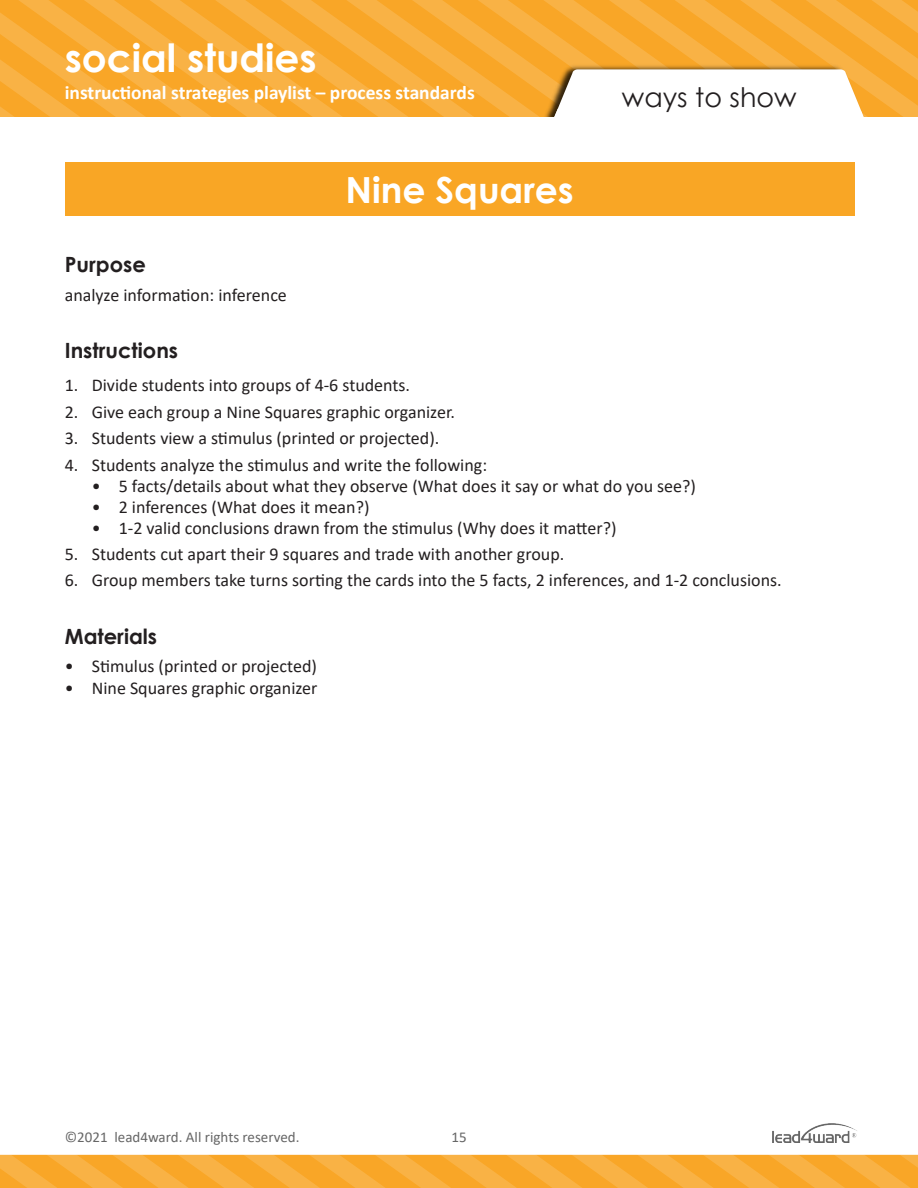
<style>
.page{position:relative;width:918px;height:1188px;background:#fff}
.page>*{position:absolute;margin:0;border:0;box-sizing:border-box;transform-origin:0 0}
.t1{font:700 39px "Century Gothic";color:#fff}
.Strategy_Name{font:700 36px "Century Gothic";color:#fff}
.t2{font:27px "Century Gothic";color:#231f20}
.Subheadings{font:700 21px "Century Gothic";color:#231f20}
.t3{font:700 19.5px "Calibri";color:#fff}
.t4{font:18px "Calibri";color:#231f20}
.t5{font:15px "Calibri";color:#666}
</style>
<div class="page">
<svg style="left:846px;top:0;width:61px;height:117px;fill:#f9a627"></svg>
<svg style="left:785px;top:0;width:61px;height:63px;fill:#f9a627"></svg>
<svg style="left:724px;top:0;width:61px;height:63px;fill:#f9a627"></svg>
<svg style="left:0;top:0;width:663px;height:117px;fill:#f9a627"></svg>
<img style="left:541px;top:63px;width:326px;height:54px">
<svg style="left:551px;top:69px;width:315px;height:48px"></svg>
<svg style="left:18px;top:1154px;width:30px;height:34px"></svg>
<svg style="left:48px;top:1154px;width:31px;height:34px"></svg>
<svg style="left:886px;top:1154px;width:32px;height:34px"></svg>
<svg style="left:825px;top:1123px;width:61px;height:65px"></svg>
<svg style="left:764px;top:1123px;width:61px;height:65px"></svg>
<svg style="left:79px;top:1154px;width:685px;height:34px;fill:#f9a729"></svg>
<img style="left:772px;top:1124px;width:85px;height:18px">
<div style="left:65px;top:162px;width:790px;height:54px;background:#f9a625"></div>
<h1 class="t1" style="left:65px;top:29px;width:253px">social studies</h1>
<p class="t3" style="left:65px;top:79px;width:411px">instructional strategies playlist – process standards</p>
<p class="Strategy_Name" style="left:346px;top:162px;width:230px">Nine Squares</p>
<h3 class="t2" style="left:622px;top:79px;width:176px">ways to show</h3>
<p class="Subheadings" style="left:65px;top:249px;width:83px">Purpose</p>
<p class="t4" style="left:65px;top:282px;width:224px">analyze information: inference</p>
<p class="Subheadings" style="left:65px;top:335px;width:115px">Instructions</p>
<p class="t4" style="left:65px;top:373px;width:347px">1. Divide students into groups of 4-6 students.</p>
<p class="t4" style="left:65px;top:399px;width:392px">2. Give each group a Nine Squares graphic organizer.</p>
<p class="t4" style="left:65px;top:426px;width:376px">3. Students view a stimulus (printed or projected).</p>
<p class="t4" style="left:65px;top:452px;width:424px">4. Students analyze the stimulus and write the following:</p>
<p class="t4" style="left:92px;top:473px;width:606px">• 5 facts/details about what they observe (What does it say or what do you see?)</p>
<p class="t4" style="left:92px;top:494px;width:279px">• 2 inferences (What does it mean?)</p>
<p class="t4" style="left:92px;top:515px;width:526px">• 1-2 valid conclusions drawn from the stimulus (Why does it matter?)</p>
<p class="t4" style="left:65px;top:541px;width:501px">5. Students cut apart their 9 squares and trade with another group.</p>
<p class="t4" style="left:65px;top:568px;width:718px">6. Group members take turns sorting the cards into the 5 facts, 2 inferences, and 1-2 conclusions.</p>
<p class="Subheadings" style="left:65px;top:620px;width:94px">Materials</p>
<p class="t4" style="left:65px;top:654px;width:254px">• Stimulus (printed or projected)</p>
<p class="t4" style="left:65px;top:675px;width:254px">• Nine Squares graphic organizer</p>
<p class="t5" style="left:65px;top:1127px;width:236px">©2021 lead4ward. All rights reserved.</p>
<p class="t5" style="left:451px;top:1127px;width:17px">15</p>
</div>
